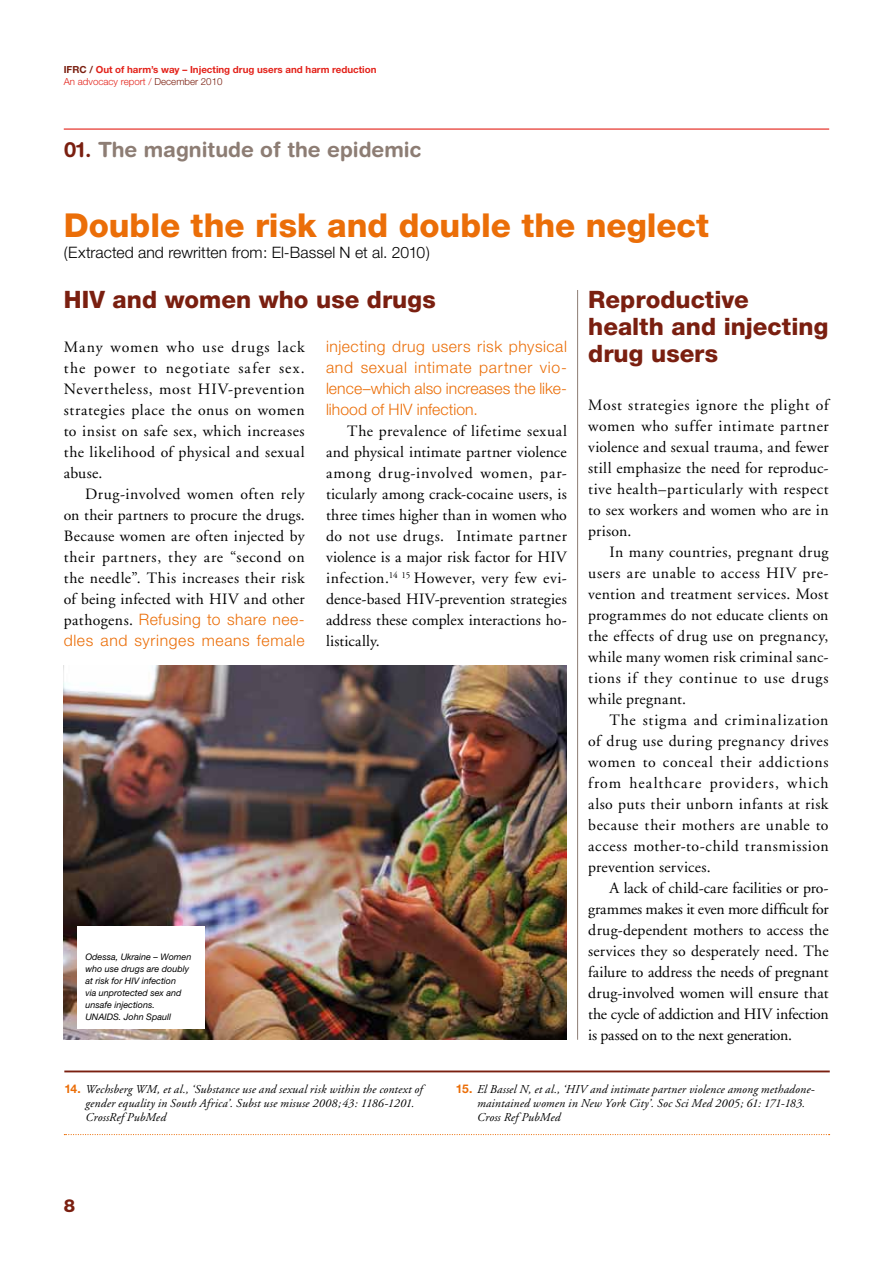
<style>
.page{position:relative;width:893px;height:1263px;background:#fff}
.page>*{position:absolute;margin:0;border:0;box-sizing:border-box;transform-origin:0 0}
.t1{font:800 33px "Helvetica Neue";color:#eb6e08}
.t2{font:800 24px/27px "Helvetica Neue";color:#7a1f10}
.t3{font:700 21px "Helvetica Rounded";color:#8d7d74}
.t4{font:800 18px "Helvetica Neue";color:#7a1f10}
.t5{font:15.75px/21px "Adobe Garamond";letter-spacing:.02em;color:#000;text-align:justify}
.t6{font:300 15.75px/21px "Helvetica Neue";letter-spacing:.01em;color:#eb6e08;text-align:justify}
.t7{font:300 15.75px/21px "Helvetica Neue";letter-spacing:.04em;color:#eb6e08}
.t8{font:300 15.75px "Helvetica Neue";letter-spacing:.005em;color:#000}
.t9{font:italic 12px/13.5px "Adobe Garamond";letter-spacing:.015em;color:#000}
.t10{font:700 9.75px/11.7px "Helvetica Neue";color:#e32119}
.t11{font:italic 9px/12px "Helvetica Neue";color:#000}
.s1{color:#7a1f10}
.s2{font-weight:300}
.s3{font-weight:300;color:#7a1f10}
.s4{font-family:"Adobe Garamond";font-weight:400;color:#000}
.s5{font-family:"Helvetica Neue";font-weight:700;font-style:normal;color:#eb6e08}
</style>
<div class="page">
<hr style="left:64px;top:128px;width:765px;height:2px;background:#e32119">
<img style="left:64px;top:666px;width:503px;height:374px">
<hr style="left:64px;top:1070px;width:766px;height:2px;background:#7a1f10">
<svg style="left:64px;top:1134px;width:766px;height:1px"></svg>
<div style="left:77px;top:926px;width:127px;height:102px;background:#fff"></div>
<hr style="left:577px;top:290px;width:1px;height:750px;background:#8d7d74">
<p class="t10" style="left:64px;top:64px;width:314px"><span class="s1">IFRC /</span> Out of harm’s way – Injecting drug users and harm reduction<br><span class="s2">An advocacy report /</span> <span class="s3">December 2010</span></p>
<h3 class="t3" style="left:64px;top:137px;width:359px"><span class="s1">01.</span> The magnitude of the epidemic</h3>
<h1 class="t1" style="left:64px;top:206px;width:647px">Double the risk and double the neglect</h1>
<p class="t8" style="left:64px;top:243px;width:368px">(Extracted and rewritten from: El-Bassel N et al. 2010)</p>
<h2 class="t2" style="left:588px;top:286px;width:242px">Reproductive health and injecting drug users</h2>
<p class="t5" style="left:588px;top:395px;width:242px">Most strategies ignore the plight of women who suffer intimate partner violence and sexual trauma, and fewer still emphasize the need for reproduc&shy;tive health–particularly with respect to sex workers and women who are in prison.</p>
<p class="t5" style="left:588px;top:542px;width:242px;text-indent:21px">In many countries, pregnant drug users are unable to access HIV pre&shy;vention and treatment services. Most programmes do not educate clients on the effects of drug use on pregnancy, while many women risk criminal sanc&shy;tions if they continue to use drugs while pregnant.</p>
<p class="t5" style="left:588px;top:710px;width:242px;text-indent:21px">The stigma and criminalization of drug use during pregnancy drives women to conceal their addictions from healthcare providers, which also puts their unborn infants at risk because their mothers are unable to access mother-to-child transmission prevention services.</p>
<p class="t5" style="left:588px;top:878px;width:242px;text-indent:21px">A lack of child-care facilities or pro&shy;grammes makes it even more difficult for drug-dependent mothers to access the services they so desperately need. The failure to address the needs of pregnant drug-involved women will ensure that the cycle of addiction and HIV infection is passed on to the next generation.</p>
<h2 class="t2" style="left:64px;top:286px;width:373px">HIV and women who use drugs</h2>
<p class="t5" style="left:64px;top:336px;width:242px">Many women who use drugs lack the power to negotiate safer sex.<br>Nevertheless, most HIV-prevention strategies place the onus on women to insist on safe sex, which increases the likelihood of physical and sexual abuse.</p>
<p class="t5" style="left:64px;top:483px;width:242px;text-indent:21px">Drug-involved women often rely on their partners to procure the drugs.<br>Because women are often injected by their partners, they are “second on the needle”. This increases their risk of being infected with HIV and other</p>
<p class="t7" style="left:64px;top:608px;width:242px"><span class="s4">pathogens.</span> Refusing to share nee&shy;dles and syringes means female</p>
<p class="t6" style="left:326px;top:336px;width:242px">injecting drug users risk physical and sexual intimate partner vio&shy;lence–which also increases the like&shy;lihood of HIV infection.</p>
<p class="t5" style="left:326px;top:421px;width:242px;text-indent:21px">The prevalence of lifetime sexual and physical intimate partner violence among drug-involved women, par&shy;ticularly among crack-cocaine users, is three times higher than in women who do not use drugs. Intimate partner violence is a major risk factor for HIV infection.<sup>14</sup> <sup>15</sup> However, very few evi&shy;dence-based HIV-prevention strategies address these complex interactions ho&shy;listically.</p>
<p class="t11" style="left:85px;top:950px;width:108px">Odessa, Ukraine – Women who use drugs are doubly at risk for HIV infection<br>via unprotected sex and unsafe injections.<br>Unaids. John Spaull</p>
<p class="t9" style="left:86px;top:1083px;width:338px;text-indent:-21px"><span class="s5">14.</span> Wechsberg WM, et al., ‘Substance use and sexual risk within the context of gender equality in South Africa’. Subst use misuse 2008;43: 1186-1201.<br>CrossRef PubMed</p>
<p class="t9" style="left:477px;top:1083px;width:339px;text-indent:-21px"><span class="s5">15.</span> El Bassel N, et al., ‘HIV and intimate partner violence among methadone&shy;maintained women in New York City’. Soc Sci Med 2005; 61: 171-183.<br>Cross Ref PubMed</p>
<p class="t4" style="left:64px;top:1195px;width:13px">8</p>
</div>
